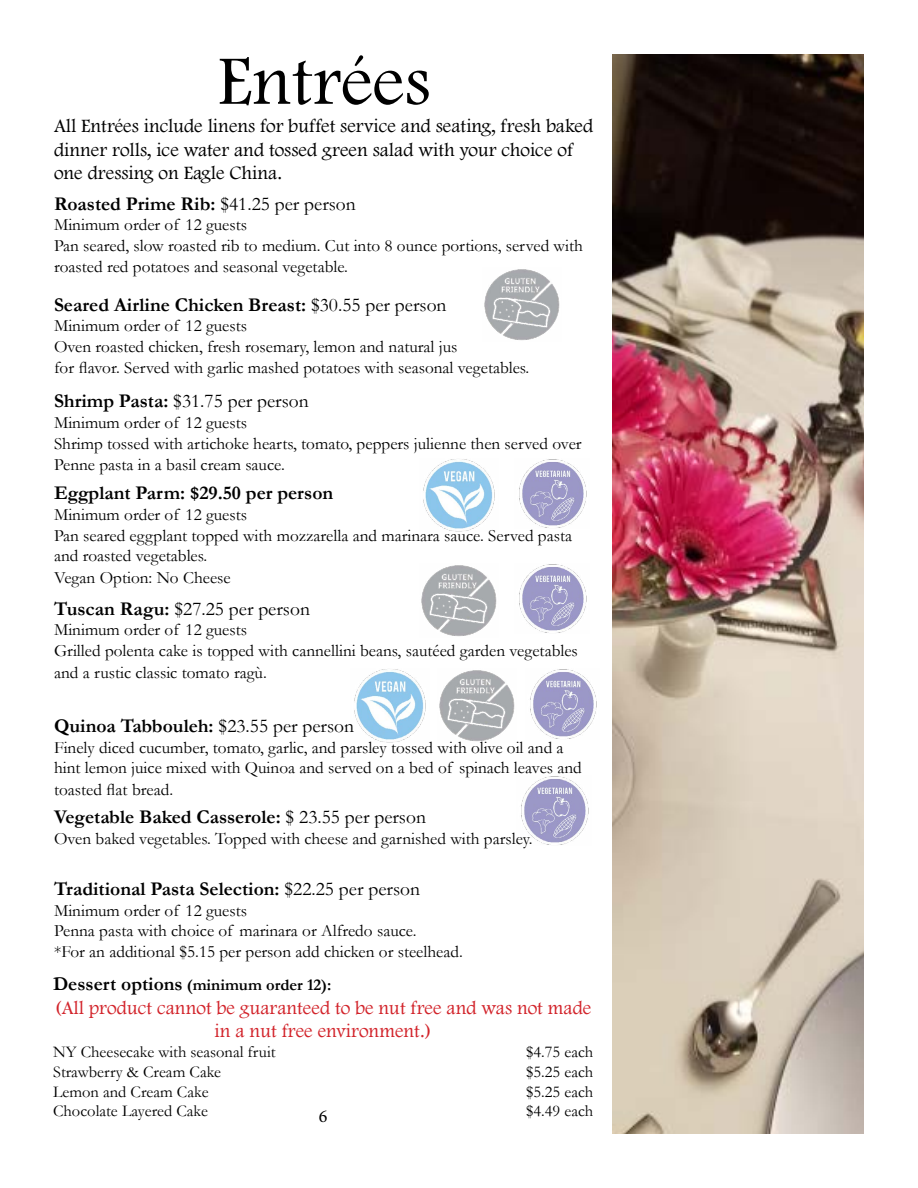
<style>
.page{position:relative;width:918px;height:1188px;background:#fff}
.page>*{position:absolute;margin:0;border:0;box-sizing:border-box;transform-origin:0 0}
.t1{font:72px "Footlight MT Light";color:#000}
.t2{font:700 19.5px "Garamond";color:#000}
.t3{font:19.5px/23.4px "Footlight MT Light";color:#000}
.t4{font:19.5px/23.4px "Footlight MT Light";color:#d2232a;text-align:center}
.t5{font:19.5px "Garamond";color:#000}
.t6{font:18px "Minion Pro";color:#000}
.t7{font:17.25px/20.7px "Garamond";color:#000}
.t8{font:16.5px "Garamond";color:#000}
.t9{font:700 16.5px "Garamond";color:#000}
.s1{font-weight:400}
.s2{font-weight:700}
.s3{font-size:19.5px}
</style>
<div class="page">
<img style="left:612px;top:54px;width:252px;height:1080px">
<img style="left:519px;top:459px;width:68px;height:69px">
<img style="left:519px;top:564px;width:68px;height:69px">
<img style="left:423px;top:459px;width:72px;height:73px">
<img style="left:484px;top:269px;width:76px;height:72px">
<img style="left:421px;top:565px;width:76px;height:72px">
<img style="left:530px;top:669px;width:67px;height:70px">
<img style="left:354px;top:669px;width:72px;height:74px">
<img style="left:439px;top:670px;width:76px;height:72px">
<img style="left:521px;top:776px;width:68px;height:69px">
<h1 class="t1" style="left:217px;top:38px;width:215px">Entrées</h1>
<p class="t3" style="left:54px;top:114px;width:541px">All Entrées include linens for buffet service and seating, fresh baked dinner rolls, ice water and tossed green salad with your choice of one dressing on Eagle China.</p>
<p class="t2" style="left:54px;top:190px;width:303px">Roasted Prime Rib: <span class="s1">$41.25 per person</span></p>
<p class="t7" style="left:54px;top:214px;width:530px">Minimum order of 12 guests<br>Pan seared, slow roasted rib to medium. Cut into 8 ounce portions, served with roasted red potatoes and seasonal vegetable.</p>
<p class="t2" style="left:54px;top:291px;width:394px">Seared Airline Chicken Breast: <span class="s1">$30.55 per person</span></p>
<p class="t7" style="left:54px;top:315px;width:477px">Minimum order of 12 guests<br>Oven roasted chicken, fresh rosemary, lemon and natural jus<br>for flavor. Served with garlic mashed potatoes with seasonal vegetables.</p>
<p class="t5" style="left:54px;top:388px;width:256px"><span class="s2">Shrimp Pasta:</span> $31.75 per person</p>
<p class="t7" style="left:54px;top:412px;width:529px;line-height:21.1px">Minimum order of 12 guests<br>Shrimp tossed with artichoke hearts, tomato, peppers julienne then served over<br>Penne pasta in a basil cream sauce.</p>
<p class="t2" style="left:54px;top:480px;width:281px">Eggplant Parm: $29.50 per person</p>
<p class="t7" style="left:54px;top:504px;width:520px">Minimum order of 12 guests<br>Pan seared eggplant topped with mozzarella and marinara sauce. Served pasta and roasted vegetables.<br>Vegan Option: No Cheese</p>
<p class="t5" style="left:54px;top:596px;width:257px"><span class="s2">Tuscan Ragu:</span> $27.25 per person</p>
<p class="t7" style="left:54px;top:619px;width:525px;line-height:21.1px">Minimum order of 12 guests<br>Grilled polenta cake is topped with cannellini beans, sautéed garden vegetables and a rustic classic tomato ragù.</p>
<p class="t2" style="left:54px;top:713px;width:302px">Quinoa Tabbouleh: <span class="s1">$23.55 per person</span></p>
<p class="t7" style="left:54px;top:736px;width:529px;line-height:21.1px">Finely diced cucumber, tomato, garlic, and parsley tossed with olive oil and a hint lemon juice mixed with Quinoa and served on a bed of spinach leaves and toasted flat bread.</p>
<p class="t2" style="left:54px;top:803px;width:374px">Vegetable Baked Casserole: <span class="s1">$ 23.55 per person</span></p>
<p class="t7" style="left:54px;top:828px;width:480px">Oven baked vegetables. Topped with cheese and garnished with parsley.</p>
<p class="t2" style="left:54px;top:876px;width:368px">Traditional Pasta Selection: <span class="s1">$22.25 per person</span></p>
<p class="t7" style="left:54px;top:900px;width:410px">Minimum order of 12 guests<br>Penna pasta with choice of marinara or Alfredo sauce.<br>*For an additional $5.15 per person add chicken or steelhead.</p>
<p class="t9" style="left:53px;top:974px;width:280px"><span class="s3">Dessert options</span> (minimum order 12):</p>
<p class="t4" style="left:55px;top:995px;width:538px">(All product cannot be guaranteed to be nut free and was not made in a nut free environment.)</p>
<p class="t8" style="left:53px;top:1041px;width:224px">NY Cheesecake with seasonal fruit</p>
<p class="t8" style="left:526px;top:1041px;width:68px">$4.75 each</p>
<p class="t8" style="left:53px;top:1061px;width:170px">Strawberry &amp; Cream Cake</p>
<p class="t8" style="left:526px;top:1061px;width:68px">$5.25 each</p>
<p class="t8" style="left:53px;top:1080px;width:157px">Lemon and Cream Cake</p>
<p class="t8" style="left:526px;top:1080px;width:68px">$5.25 each</p>
<p class="t8" style="left:53px;top:1100px;width:156px">Chocolate Layered Cake</p>
<p class="t8" style="left:526px;top:1100px;width:68px">$4.49 each</p>
<p class="t6" style="left:319px;top:1104px;width:10px">6</p>
</div>
